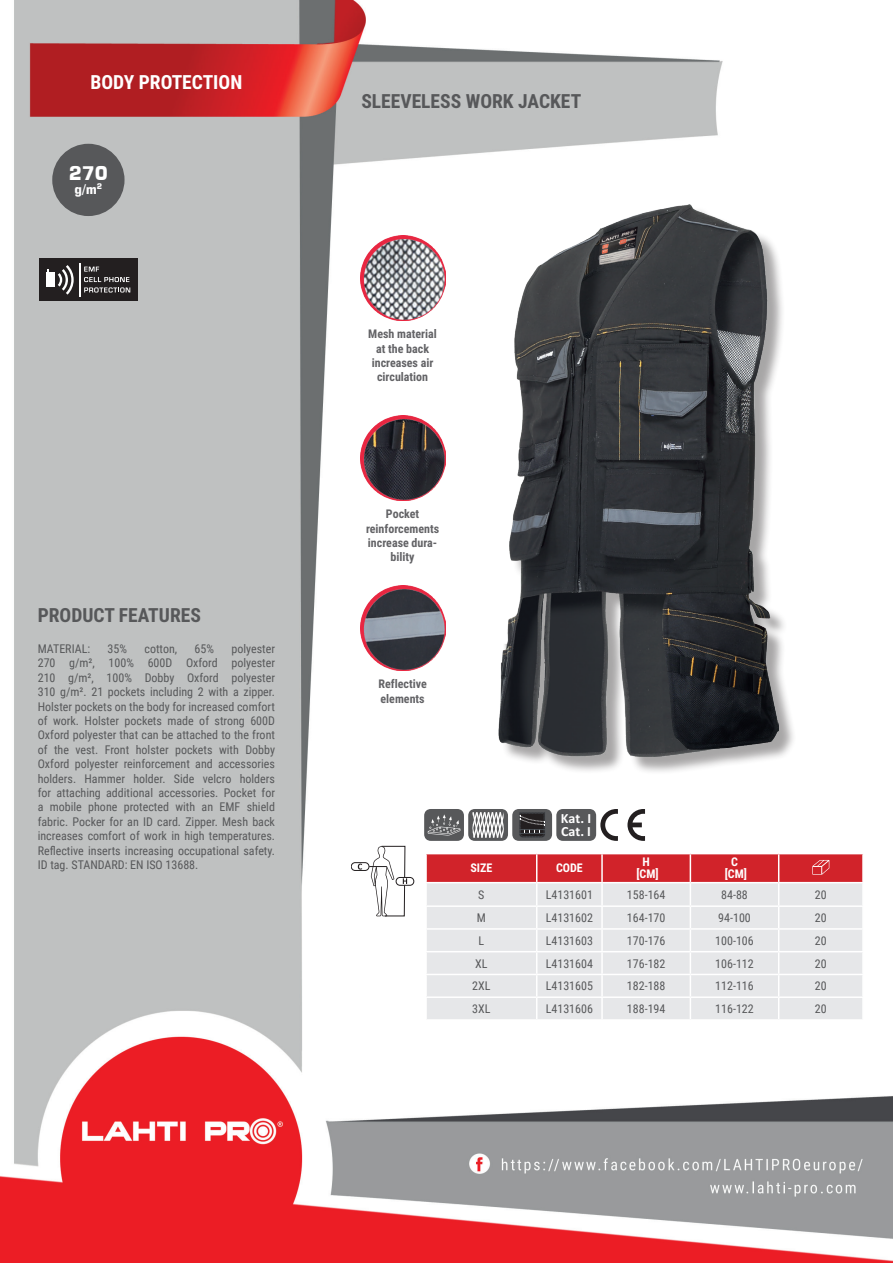
<style>
.page{position:relative;width:893px;height:1263px;background:#fff}
.page>*{position:absolute;margin:0;border:0;box-sizing:border-box;transform-origin:0 0}
.t1{font:700 19.5px "Roboto Condensed";color:#57585a}
.t2{font:700 19.5px "Roboto Condensed";color:#fff}
.t3{font:700 18.75px "Square 721 BT";color:#fff}
.t4{font:700 14.1px/12.9px "Calibri Profix";color:#fff}
.t5{font:700 13.05px "Square 721 BT";color:#fff}
.t6{font:12px/14.4px "Roboto Condensed";color:#57585a;text-align:justify}
.t7{font:700 12px/14.4px "Roboto Condensed";color:#636366;text-align:center}
.t8{font:700 12px/12px "Roboto Condensed";color:#fff;text-align:center}
</style>
<div class="page">
<img style="left:0;top:0;width:893px;height:1263px">
<div style="left:52px;top:144px;width:73px;height:72px;background:#57585a;border-radius:50%"></div>
<div style="left:502px;top:207px;width:295px;height:569px;background:#231f20;opacity:.4"></div>
<img style="left:497px;top:204px;width:282px;height:553px">
<hr style="left:425px;top:854px;width:2px;height:28px;background:#fff">
<hr style="left:425px;top:883px;width:2px;height:22px;background:#fff">
<hr style="left:425px;top:907px;width:2px;height:21px;background:#fff">
<hr style="left:425px;top:930px;width:2px;height:21px;background:#fff">
<hr style="left:425px;top:952px;width:2px;height:22px;background:#fff">
<hr style="left:425px;top:975px;width:2px;height:21px;background:#fff">
<hr style="left:425px;top:998px;width:2px;height:21px;background:#fff">
<hr style="left:862px;top:854px;width:2px;height:28px;background:#fff">
<hr style="left:862px;top:883px;width:2px;height:22px;background:#fff">
<hr style="left:862px;top:907px;width:2px;height:21px;background:#fff">
<hr style="left:862px;top:930px;width:2px;height:21px;background:#fff">
<hr style="left:862px;top:952px;width:2px;height:22px;background:#fff">
<hr style="left:862px;top:975px;width:2px;height:21px;background:#fff">
<hr style="left:862px;top:998px;width:2px;height:21px;background:#fff">
<hr style="left:425px;top:853px;width:112px;height:1px;background:#fff">
<hr style="left:779px;top:853px;width:85px;height:1px;background:#fff">
<hr style="left:425px;top:882px;width:112px;height:1px;background:#fff">
<hr style="left:779px;top:882px;width:85px;height:1px;background:#fff">
<hr style="left:425px;top:905px;width:112px;height:2px;background:#fff">
<hr style="left:779px;top:905px;width:85px;height:2px;background:#fff">
<hr style="left:425px;top:928px;width:112px;height:2px;background:#fff">
<hr style="left:779px;top:928px;width:85px;height:2px;background:#fff">
<hr style="left:425px;top:951px;width:112px;height:1px;background:#fff">
<hr style="left:779px;top:951px;width:85px;height:1px;background:#fff">
<hr style="left:425px;top:974px;width:112px;height:1px;background:#fff">
<hr style="left:779px;top:974px;width:85px;height:1px;background:#fff">
<hr style="left:425px;top:996px;width:112px;height:2px;background:#fff">
<hr style="left:779px;top:996px;width:85px;height:2px;background:#fff">
<hr style="left:425px;top:1019px;width:112px;height:2px;background:#fff">
<hr style="left:537px;top:1019px;width:65px;height:2px;background:#fff">
<hr style="left:602px;top:1019px;width:88px;height:2px;background:#fff">
<hr style="left:690px;top:1019px;width:89px;height:2px;background:#fff">
<hr style="left:779px;top:1019px;width:85px;height:2px;background:#fff">
<svg style="left:426px;top:853px;width:437px;height:166px;background:#e4c8cb"></svg>
<div style="left:424px;top:809px;width:40px;height:32px;background:#57585a;border-radius:7px"></div>
<svg style="left:428px;top:814px;width:32px;height:21px"></svg>
<div style="left:468px;top:809px;width:40px;height:32px;background:#57585a;border-radius:7px"></div>
<svg style="left:473px;top:812px;width:31px;height:25px"></svg>
<div style="left:512px;top:809px;width:40px;height:32px;background:#57585a;border-radius:7px"></div>
<svg style="left:519px;top:812px;width:26px;height:26px"></svg>
<div style="left:556px;top:809px;width:40px;height:32px;background:#57585a;border-radius:7px"></div>
<svg style="left:627px;top:809px;width:18px;height:32px"></svg>
<svg style="left:600px;top:809px;width:18px;height:32px"></svg>
<div style="left:39px;top:259px;width:99px;height:42px;background:#231f20"></div>
<hr style="left:79px;top:263px;width:1px;height:33px;background:#fff">
<svg style="left:84px;top:267px;width:46px;height:25px"></svg>
<svg style="left:58px;top:265px;width:16px;height:30px"></svg>
<div style="left:46px;top:273px;width:9px;height:14px;background:#fff"></div>
<img style="left:360px;top:235px;width:85px;height:85px">
<img style="left:360px;top:585px;width:85px;height:85px">
<img style="left:360px;top:415px;width:85px;height:85px">
<div style="left:351px;top:862px;width:18px;height:9px;background:#fff;border:1px solid #231f20;border-radius:4px"></div>
<svg style="left:358px;top:863px;width:4px;height:6px"></svg>
<svg style="left:396px;top:877px;width:18px;height:8px"></svg>
<svg style="left:369px;top:846px;width:38px;height:70px"></svg>
<h1 class="t2" style="left:90px;top:69px;width:153px">BODY PROTECTION</h1>
<h2 class="t3" style="left:69px;top:162px;width:41px">270</h2>
<p class="t5" style="left:75px;top:181px;width:29px">g/m<sup>2</sup></p>
<h1 class="t1" style="left:38px;top:601px;width:165px">PRODUCT FEATURES</h1>
<p class="t6" style="left:38px;top:641px;width:54px">MATERIAL:</p>
<p class="t6" style="left:108px;top:641px;width:21px">35%</p>
<p class="t6" style="left:144px;top:641px;width:34px">cotton,</p>
<p class="t6" style="left:195px;top:641px;width:21px">65%</p>
<p class="t6" style="left:38px;top:641px;width:239px;text-indent:194px">polyester 270 g/m², 100% 600D Oxford polyester 210 g/m², 100% Dobby Oxford polyester 310 g/m². 21 pockets including 2 with a zipper.<br>Holster pockets on the body for increased comfort of work. Holster pockets made of strong 600D Oxford polyester that can be attached to the front of the vest. Front holster pockets with Dobby Oxford polyester reinforcement and accessories holders. Hammer holder. Side velcro holders for attaching additional accessories. Pocket for a mobile phone protected with an EMF shield fabric. Pocker for an ID card. Zipper. Mesh back increases comfort of work in high temperatures.<br>Reflective inserts increasing occupational safety.<br>ID tag. STANDARD: EN ISO 13688.</p>
<h1 class="t1" style="left:361px;top:88px;width:221px">SLEEVELESS WORK JACKET</h1>
<p class="t7" style="left:368px;top:326px;width:70px">Mesh material at the back increases air circulation</p>
<p class="t7" style="left:366px;top:506px;width:75px">Pocket reinforcements increase dura&shy;bility</p>
<p class="t7" style="left:378px;top:676px;width:50px;text-align:left">Reflective elements</p>
<p class="t4" style="left:561px;top:811px;width:32px">Kat. I<br>Cat. I</p>
<p class="t8" style="left:470px;top:862px;width:23px">SIZE</p>
<p class="t8" style="left:556px;top:862px;width:28px">CODE</p>
<p class="t8" style="left:636px;top:856px;width:24px">H [CM]</p>
<p class="t8" style="left:725px;top:856px;width:24px">C [CM]</p>
<p class="t6" style="left:478px;top:887px;width:8px">S</p>
<p class="t6" style="left:546px;top:887px;width:49px">L4131601</p>
<p class="t6" style="left:627px;top:887px;width:40px">158-164</p>
<p class="t6" style="left:721px;top:887px;width:28px">84-88</p>
<p class="t6" style="left:815px;top:887px;width:13px">20</p>
<p class="t6" style="left:477px;top:910px;width:11px">M</p>
<p class="t6" style="left:546px;top:910px;width:49px">L4131602</p>
<p class="t6" style="left:627px;top:910px;width:40px">164-170</p>
<p class="t6" style="left:718px;top:910px;width:34px">94-100</p>
<p class="t6" style="left:815px;top:910px;width:13px">20</p>
<p class="t6" style="left:478px;top:933px;width:7px">L</p>
<p class="t6" style="left:546px;top:933px;width:49px">L4131603</p>
<p class="t6" style="left:627px;top:933px;width:40px">170-176</p>
<p class="t6" style="left:715px;top:933px;width:40px">100-106</p>
<p class="t6" style="left:815px;top:933px;width:13px">20</p>
<p class="t6" style="left:475px;top:956px;width:14px">XL</p>
<p class="t6" style="left:546px;top:956px;width:49px">L4131604</p>
<p class="t6" style="left:627px;top:956px;width:40px">176-182</p>
<p class="t6" style="left:715px;top:956px;width:40px">106-112</p>
<p class="t6" style="left:815px;top:956px;width:13px">20</p>
<p class="t6" style="left:472px;top:978px;width:20px">2XL</p>
<p class="t6" style="left:546px;top:978px;width:49px">L4131605</p>
<p class="t6" style="left:627px;top:978px;width:40px">182-188</p>
<p class="t6" style="left:715px;top:978px;width:40px">112-116</p>
<p class="t6" style="left:815px;top:978px;width:13px">20</p>
<p class="t6" style="left:472px;top:1001px;width:20px">3XL</p>
<p class="t6" style="left:546px;top:1001px;width:49px">L4131606</p>
<p class="t6" style="left:627px;top:1001px;width:40px">188-194</p>
<p class="t6" style="left:715px;top:1001px;width:40px">116-122</p>
<p class="t6" style="left:815px;top:1001px;width:13px">20</p>
</div>
